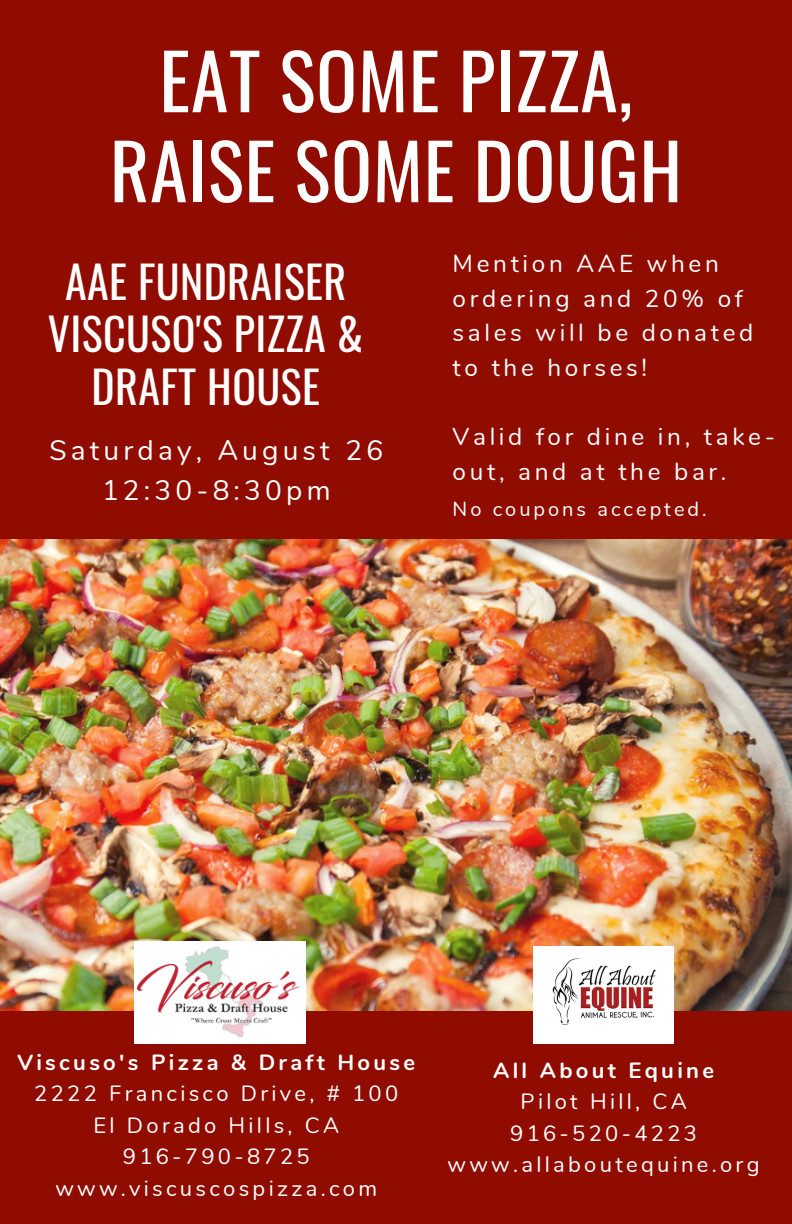
<style>
.page{position:relative;width:792px;height:1224px;background:#910c00}
.page>*{position:absolute;margin:0;border:0;box-sizing:border-box;transform-origin:0 0}
.t1{font:76px "Oswald";letter-spacing:.01em;color:#fff}
.t2{font:44px "Oswald";letter-spacing:.01em;color:#fff}
.t3{font:28px "Nunito";letter-spacing:.15em;color:#fff}
.t4{font:24.4px/34.6px "Nunito";letter-spacing:.15em;color:#fff}
.t5{font:22px/31.6px "Nunito";letter-spacing:.15em;color:#fff;text-align:center}
.t6{font:700 22px "Nunito";letter-spacing:.15em;color:#fff}
.t7{font:20px "Nunito";letter-spacing:.15em;color:#fff}
</style>
<div class="page">
<img style="left:0;top:539px;width:792px;height:471px">
<img style="left:534px;top:946px;width:139px;height:98px">
<div style="left:135px;top:942px;width:171px;height:101px;background:#fff"></div>
<img style="left:138px;top:947px;width:162px;height:91px">
<p class="t1" style="left:159px;top:22px;width:475px">EAT SOME PIZZA,</p>
<p class="t1" style="left:110px;top:112px;width:574px">RAISE SOME DOUGH</p>
<p class="t2" style="left:65px;top:247px;width:283px">AAE FUNDRAISER</p>
<p class="t2" style="left:48px;top:300px;width:317px">VISCUSO'S PIZZA &amp;</p>
<p class="t2" style="left:91px;top:352px;width:230px">DRAFT HOUSE</p>
<p class="t3" style="left:49px;top:431px;width:335px">Saturday, August 26</p>
<p class="t3" style="left:102px;top:472px;width:230px">12:30-8:30pm</p>
<p class="t4" style="left:453px;top:247px;width:302px">Mention AAE when ordering and 20% of sales will be donated to the horses!</p>
<p class="t4" style="left:453px;top:420px;width:324px">Valid for dine in, take&shy;out, and at the bar.</p>
<p class="t7" style="left:453px;top:496px;width:256px">No coupons accepted.</p>
<p class="t6" style="left:17px;top:1048px;width:399px">Viscuso's Pizza &amp; Draft House</p>
<p class="t5" style="left:34px;top:1078px;width:366px">2222 Francisco Drive, # 100</p>
<p class="t5" style="left:93px;top:1110px;width:247px">El Dorado Hills, CA</p>
<p class="t5" style="left:55px;top:1141px;width:323px">916-790-8725 www.viscuscospizza.com</p>
<p class="t6" style="left:493px;top:1056px;width:222px">All About Equine</p>
<p class="t5" style="left:521px;top:1086px;width:168px">Pilot Hill, CA</p>
<p class="t5" style="left:510px;top:1118px;width:188px">916-520-4223</p>
<p class="t5" style="left:448px;top:1149px;width:313px">www.allaboutequine.org</p>
</div>
